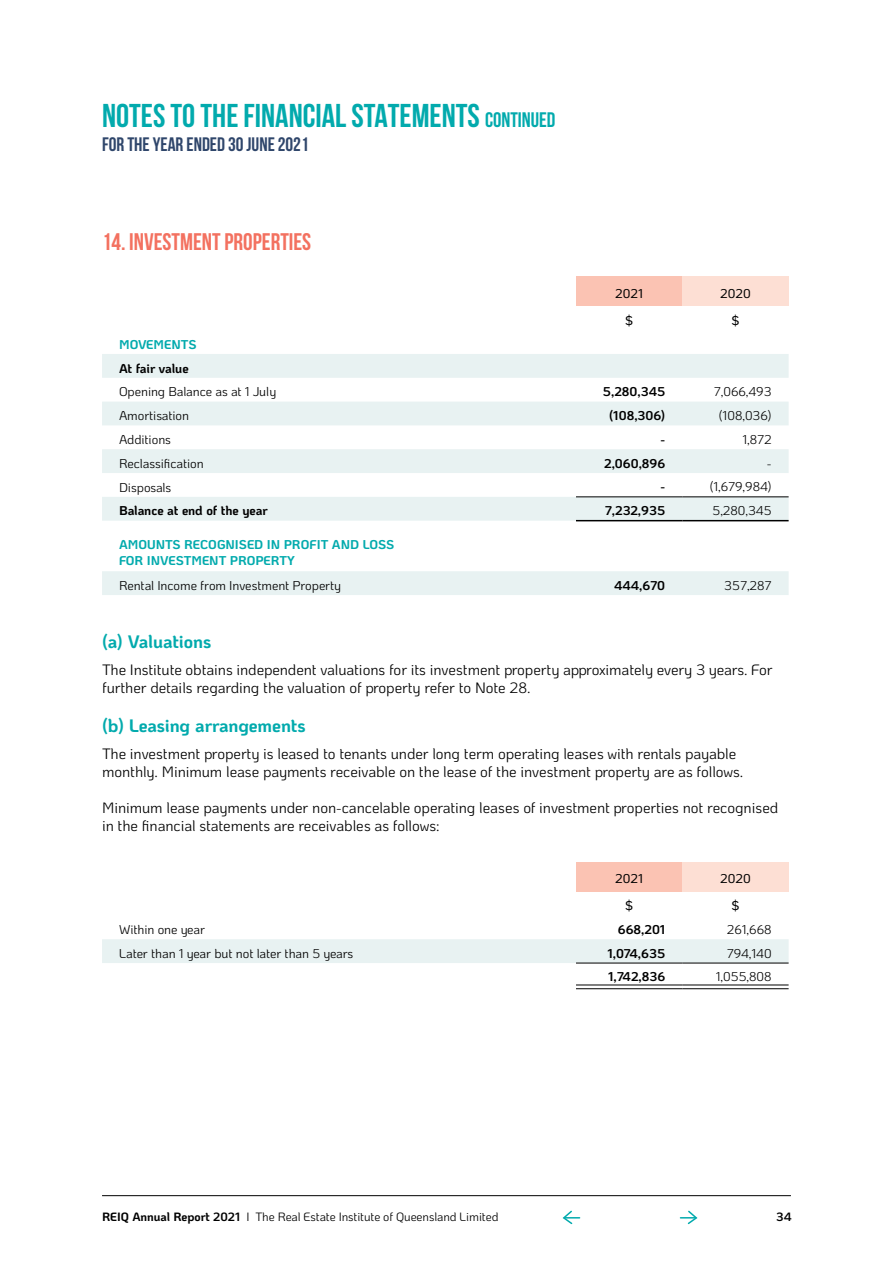
<style>
.page{position:relative;width:893px;height:1263px;background:#fff}
.page>*{position:absolute;margin:0;border:0;box-sizing:border-box;transform-origin:0 0}
.t1{font:700 33px "Bebas Neue";color:#02aaad}
.t2{font:700 24px "Bebas Neue";color:#f37160}
.t3{font:700 19.5px "Bebas Neue";color:#2f466b}
.t4{font:700 18px "Ko Ho";letter-spacing:-.005em;color:#02aaad}
.t5{font:15px/18px "Ko Ho";letter-spacing:-.005em;color:#000}
.t6{font:12.75px "Ko Ho";letter-spacing:-.005em;color:#000}
.t7{font:700 12.75px "Ko Ho";color:#000}
.t8{font:700 12.75px/15.3px "Ko Ho";color:#02aaad}
.t9{font:500 12.75px "Ko Ho";color:#000}
.t10{font:12px "Ko Ho";letter-spacing:-.005em;color:#000}
.t11{font:700 12px "Ko Ho";color:#000}
.s1{font-size:21px}
.s2{font-weight:700}
</style>
<div class="page">
<hr style="left:102px;top:1195px;width:689px;height:1px;background:#000">
<svg style="left:562px;top:1210px;width:18px;height:15px"></svg>
<svg style="left:680px;top:1210px;width:18px;height:15px"></svg>
<div style="left:576px;top:277px;width:106px;height:29px;background:#fbc3b3"></div>
<div style="left:682px;top:277px;width:107px;height:29px;background:#fddfd4"></div>
<svg style="left:102px;top:354px;width:687px;height:241px"></svg>
<hr style="left:576px;top:520px;width:106px;height:1px;background:#000">
<hr style="left:682px;top:520px;width:107px;height:1px;background:#000">
<hr style="left:576px;top:496px;width:106px;height:1px;background:#000">
<hr style="left:682px;top:496px;width:107px;height:1px;background:#000">
<div style="left:576px;top:862px;width:106px;height:29px;background:#fbc3b3"></div>
<div style="left:682px;top:862px;width:107px;height:29px;background:#fddfd4"></div>
<div style="left:102px;top:939px;width:687px;height:24px;background:#e8f2f2"></div>
<svg style="left:576px;top:985px;width:106px;height:1px"></svg>
<svg style="left:682px;top:985px;width:107px;height:1px"></svg>
<hr style="left:576px;top:963px;width:106px;height:1px;background:#000">
<hr style="left:682px;top:963px;width:107px;height:1px;background:#000">
<hr style="left:576px;top:984px;width:106px;height:1px;background:#000">
<hr style="left:576px;top:988px;width:106px;height:1px;background:#000">
<hr style="left:682px;top:984px;width:107px;height:1px;background:#000">
<hr style="left:682px;top:988px;width:107px;height:1px;background:#000">
<h1 class="t1" style="left:102px;top:98px;width:455px">NOTES TO THE FINANCIAL STATEMENTS <span class="s1">CONTINUED</span></h1>
<h3 class="t3" style="left:102px;top:134px;width:208px">FOR THE YEAR ENDED 30 JUNE 2021</h3>
<h2 class="t2" style="left:102px;top:228px;width:211px">14. INVESTMENT PROPERTIES</h2>
<p class="t9" style="left:615px;top:283px;width:29px">2021</p>
<p class="t9" style="left:720px;top:283px;width:32px">2020</p>
<p class="t9" style="left:625px;top:310px;width:9px">$</p>
<p class="t9" style="left:731px;top:310px;width:9px">$</p>
<p class="t8" style="left:119px;top:337px;width:79px">MOVEMENTS</p>
<p class="t7" style="left:119px;top:357px;width:71px">At fair value</p>
<p class="t6" style="left:119px;top:382px;width:159px">Opening Balance as at 1 July</p>
<p class="t7" style="left:603px;top:381px;width:64px">5,280,345</p>
<p class="t6" style="left:714px;top:382px;width:59px">7,066,493</p>
<p class="t6" style="left:119px;top:406px;width:72px">Amortisation</p>
<p class="t7" style="left:609px;top:405px;width:57px">(108,306)</p>
<p class="t6" style="left:719px;top:406px;width:54px">(108,036)</p>
<p class="t6" style="left:119px;top:429px;width:53px">Additions</p>
<p class="t7" style="left:661px;top:429px;width:6px">-</p>
<p class="t6" style="left:743px;top:429px;width:31px">1,872</p>
<p class="t6" style="left:119px;top:453px;width:86px">Reclassification</p>
<p class="t7" style="left:604px;top:453px;width:63px">2,060,896</p>
<p class="t6" style="left:767px;top:453px;width:6px">-</p>
<p class="t6" style="left:119px;top:477px;width:54px">Disposals</p>
<p class="t7" style="left:661px;top:476px;width:6px">-</p>
<p class="t6" style="left:710px;top:477px;width:63px">(1,679,984)</p>
<p class="t7" style="left:119px;top:500px;width:150px">Balance at end of the year</p>
<p class="t7" style="left:605px;top:500px;width:62px">7,232,935</p>
<p class="t6" style="left:712px;top:501px;width:61px">5,280,345</p>
<p class="t8" style="left:119px;top:537px;width:277px">AMOUNTS RECOGNISED IN PROFIT AND LOSS<br>FOR INVESTMENT PROPERTY</p>
<p class="t6" style="left:119px;top:575px;width:224px">Rental Income from Investment Property</p>
<p class="t7" style="left:614px;top:575px;width:53px">444,670</p>
<p class="t6" style="left:724px;top:575px;width:49px">357,287</p>
<p class="t4" style="left:102px;top:627px;width:111px">(a) Valuations</p>
<p class="t5" style="left:102px;top:661px;width:672px">The Institute obtains independent valuations for its investment property approximately every 3 years. For further details regarding the valuation of property refer to Note 28.</p>
<p class="t4" style="left:102px;top:711px;width:205px">(b) Leasing arrangements</p>
<p class="t5" style="left:102px;top:745px;width:643px">The investment property is leased to tenants under long term operating leases with rentals payable monthly. Minimum lease payments receivable on the lease of the investment property are as follows.</p>
<p class="t5" style="left:102px;top:799px;width:678px">Minimum lease payments under non-cancelable operating leases of investment properties not recognised in the financial statements are receivables as follows:</p>
<p class="t9" style="left:615px;top:869px;width:29px">2021</p>
<p class="t9" style="left:720px;top:869px;width:32px">2020</p>
<p class="t9" style="left:625px;top:895px;width:9px">$</p>
<p class="t9" style="left:731px;top:895px;width:9px">$</p>
<p class="t6" style="left:119px;top:919px;width:88px">Within one year</p>
<p class="t7" style="left:618px;top:919px;width:49px">668,201</p>
<p class="t6" style="left:727px;top:919px;width:46px">261,668</p>
<p class="t6" style="left:119px;top:943px;width:236px">Later than 1 year but not later than 5 years</p>
<p class="t7" style="left:608px;top:942px;width:59px">1,074,635</p>
<p class="t6" style="left:727px;top:943px;width:46px">794,140</p>
<p class="t7" style="left:608px;top:965px;width:59px">1,742,836</p>
<p class="t6" style="left:716px;top:966px;width:57px">1,055,808</p>
<p class="t10" style="left:102px;top:1207px;width:398px"><span class="s2">REIQ Annual Report 2021</span> I The Real Estate Institute of Queensland Limited</p>
<p class="t11" style="left:776px;top:1206px;width:17px">34</p>
</div>
